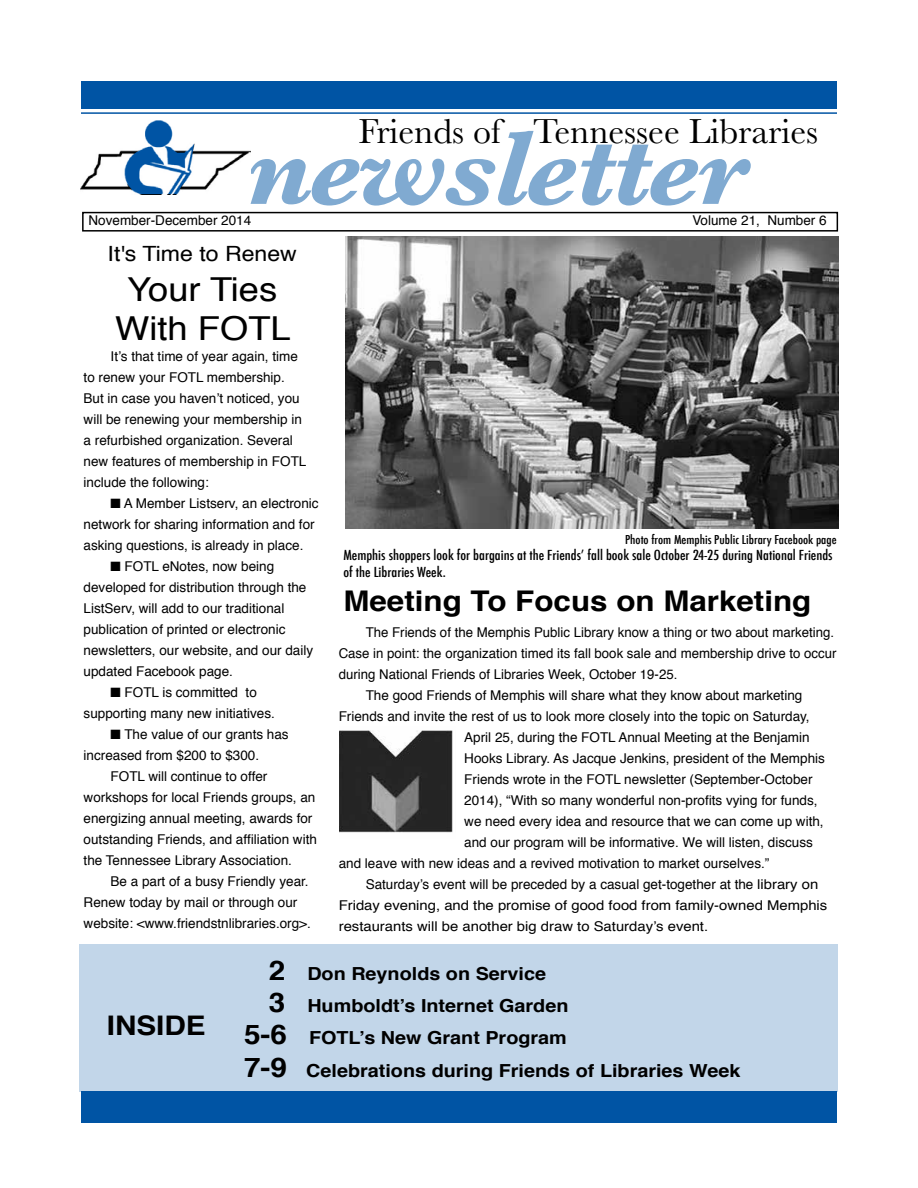
<style>
.page{position:relative;width:918px;height:1188px;background:#fff}
.page>*{position:absolute;margin:0;border:0;box-sizing:border-box;transform-origin:0 0}
.t1{font:italic 700 108px "Baskerville";letter-spacing:-.03em;color:#80aad1}
.t2{font:36px "Baskerville";color:#000}
.t3{font:33px/39.6px "Helvetica";color:#000;text-align:center;scale:1.1 1}
.t4{font:700 28.5px "Helvetica";color:#000;scale:1.1 1}
.t5{font:700 27px "Helvetica";color:#000;scale:1.1 1}
.t6{font:21px "Helvetica";color:#000;scale:1.1 1}
.t7{font:700 18px "Helvetica";color:#000;scale:1.1 1}
.t8{font:13.5px/21px "Helvetica";color:#000}
.t9{font:13.5px "Helvetica";color:#000;scale:1.1 1}
.t10{font:500 condensed 13.5px/16.2px "Futura";color:#000;scale:1.1 1}
.t11{font:500 condensed 12px "Futura";color:#000;scale:1.1 1}
.s1{font-size:27px}
</style>
<div class="page">
<div style="left:80px;top:944px;width:758px;height:147px;background:#c2d6e9"></div>
<hr style="left:81px;top:112px;width:756px;height:2px;background:#0054a4">
<div style="left:81px;top:81px;width:756px;height:28px;background:#0054a4"></div>
<div style="left:82px;top:212px;width:756px;height:20px;border:2px solid #000"></div>
<div style="left:81px;top:1091px;width:756px;height:32px;background:#0054a4"></div>
<img style="left:345px;top:236px;width:493px;height:292px">
<img style="left:339px;top:730px;width:114px;height:103px">
<img style="left:81px;top:150px;width:169px;height:40px">
<img style="left:118px;top:120px;width:78px;height:74px">
<h2 class="t2" style="left:358px;top:109px;width:461px">Friends of Tennessee Libraries</h2>
<h1 class="t1" style="left:246px;top:94px;width:501px">newsletter</h1>
<p class="t8" style="left:88px;top:211px;width:164px">November-December 2014</p>
<p class="t8" style="left:692px;top:211px;width:136px">Volume 21, Number 6</p>
<h3 class="t6" style="left:108px;top:237px;width:174px">It's Time to Renew</h3>
<h3 class="t3" style="left:115px;top:270px;width:161px">Your Ties<br>With FOTL</h3>
<p class="t8" style="left:84px;top:346px;width:224px;text-indent:27px">It’s that time of year again, time to renew your FOTL membership.<br>But in case you haven’t noticed, you will be renewing your membership in a refurbished organization. Several new features of membership in FOTL include the following:</p>
<p class="t8" style="left:84px;top:493px;width:237px;text-indent:27px">■ A Member Listserv, an electronic network for sharing information and for asking questions, is already in place.</p>
<p class="t8" style="left:84px;top:556px;width:231px;text-indent:27px">■ FOTL eNotes, now being developed for distribution through the ListServ, will add to our traditional publication of printed or electronic newsletters, our website, and our daily updated Facebook page.</p>
<p class="t8" style="left:84px;top:682px;width:193px;text-indent:27px">■ FOTL is committed to supporting many new initiatives.</p>
<p class="t8" style="left:111px;top:724px;width:180px">■ The value of our grants has</p>
<p class="t8" style="left:84px;top:745px;width:177px">increased from $200 to $300.</p>
<p class="t8" style="left:111px;top:766px;width:158px">FOTL will continue to offer</p>
<p class="t8" style="left:84px;top:788px;width:233px">workshops for local Friends groups, an</p>
<p class="t8" style="left:84px;top:809px;width:230px">energizing annual meeting, awards for</p>
<p class="t8" style="left:84px;top:830px;width:235px">outstanding Friends, and affiliation with</p>
<p class="t8" style="left:84px;top:851px;width:210px">the Tennessee Library Association.</p>
<p class="t8" style="left:111px;top:872px;width:200px">Be a part of a busy Friendly year.</p>
<p class="t8" style="left:84px;top:893px;width:215px">Renew today by mail or through our</p>
<p class="t8" style="left:84px;top:914px;width:229px">website: &lt;www.friendstnlibraries.org&gt;.</p>
<p class="t11" style="left:625px;top:532px;width:194px">Photo from Memphis Public Library Facebook page</p>
<p class="t10" style="left:343px;top:547px;width:446px">Memphis shoppers look for bargains at the Friends’ fall book sale October 24-25 during National Friends of the Libraries Week.</p>
<h3 class="t4" style="left:343px;top:578px;width:427px">Meeting To Focus on Marketing</h3>
<p class="t8" style="left:366px;top:622px;width:470px">The Friends of the Memphis Public Library know a thing or two about marketing.</p>
<p class="t8" style="left:339px;top:643px;width:499px">Case in point: the organization timed its fall book sale and membership drive to occur</p>
<p class="t8" style="left:339px;top:664px;width:340px">during National Friends of Libraries Week, October 19-25.</p>
<p class="t8" style="left:366px;top:685px;width:438px">The good Friends of Memphis will share what they know about marketing</p>
<p class="t8" style="left:339px;top:706px;width:473px">Friends and invite the rest of us to look more closely into the topic on Saturday,</p>
<p class="t8" style="left:464px;top:727px;width:347px">April 25, during the FOTL Annual Meeting at the Benjamin</p>
<p class="t8" style="left:464px;top:748px;width:362px">Hooks Library. As Jacque Jenkins, president of the Memphis</p>
<p class="t8" style="left:464px;top:769px;width:350px">Friends wrote in the FOTL newsletter (September-October</p>
<p class="t8" style="left:464px;top:790px;width:355px">2014), “With so many wonderful non-profits vying for funds,</p>
<p class="t8" style="left:464px;top:811px;width:361px">we need every idea and resource that we can come up with,</p>
<p class="t8" style="left:464px;top:832px;width:350px">and our program will be informative. We will listen, discuss</p>
<p class="t8" style="left:339px;top:853px;width:432px">and leave with new ideas and a revived motivation to market ourselves.”</p>
<p class="t8" style="left:366px;top:874px;width:454px">Saturday’s event will be preceded by a casual get-together at the library on</p>
<p class="t9" style="left:339px;top:894px;width:446px">Friday evening, and the promise of good food from family-owned Memphis</p>
<p class="t9" style="left:339px;top:915px;width:337px">restaurants will be another big draw to Saturday’s event.</p>
<h3 class="t5" style="left:107px;top:1004px;width:92px">INSIDE</h3>
<h3 class="t7" style="left:269px;top:959px;width:254px"><span class="s1">2</span> Don Reynolds on Service</h3>
<h3 class="t7" style="left:269px;top:991px;width:274px"><span class="s1">3</span> Humboldt’s Internet Garden</h3>
<h3 class="t7" style="left:244px;top:1024px;width:295px"><span class="s1">5-6</span> FOTL’s New Grant Program</h3>
<h3 class="t7" style="left:244px;top:1056px;width:453px"><span class="s1">7-9</span> Celebrations during Friends of Libraries Week</h3>
</div>
